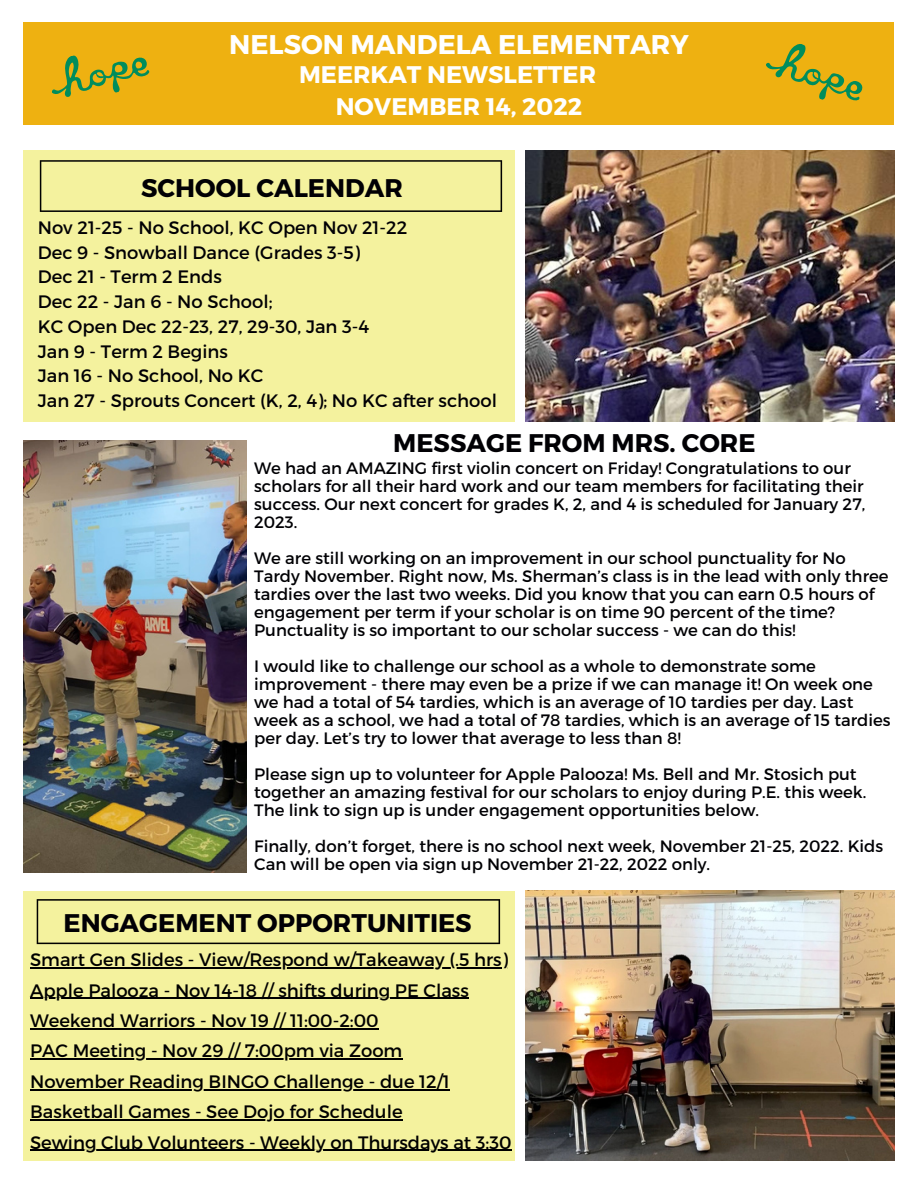
<style>
.page{position:relative;width:918px;height:1188px;background:#fff}
.page>*{position:absolute;margin:0;border:0;box-sizing:border-box;transform-origin:0 0}
.t1{font:700 27px "Montserrat";color:#fff}
.t2{font:700 25.5px "Montserrat";color:#010004}
.t3{font:700 24px "Montserrat";color:#fff}
.t4{font:18px/30.3px "Montserrat";color:#000}
.t5{font:18px/24.8px "Montserrat";color:#010004}
.t6{font:16.5px/18px "Montserrat";color:#010004}
</style>
<div class="page">
<img style="left:526px;top:151px;width:369px;height:271px">
<img style="left:23px;top:441px;width:223px;height:432px">
<img style="left:526px;top:891px;width:369px;height:270px">
<div style="left:23px;top:22px;width:871px;height:103px;background:#eeb111"></div>
<div style="left:23px;top:151px;width:492px;height:271px;background:#f4f29e"></div>
<svg style="left:40px;top:160px;width:462px;height:52px"></svg>
<div style="left:23px;top:891px;width:492px;height:270px;background:#f4f29e"></div>
<svg style="left:37px;top:899px;width:463px;height:45px"></svg>
<svg style="left:52px;top:55px;width:98px;height:42px"></svg>
<svg style="left:766px;top:44px;width:97px;height:57px"></svg>
<hr style="left:30px;top:967px;width:213px;height:2px;background:#000">
<hr style="left:243px;top:967px;width:265px;height:2px;background:#000">
<hr style="left:30px;top:998px;width:439px;height:1px;background:#000">
<hr style="left:30px;top:1028px;width:349px;height:1px;background:#000">
<hr style="left:30px;top:1059px;width:372px;height:1px;background:#000">
<hr style="left:30px;top:1089px;width:420px;height:1px;background:#000">
<hr style="left:30px;top:1119px;width:373px;height:1px;background:#000">
<hr style="left:30px;top:1150px;width:482px;height:1px;background:#000">
<h1 class="t1" style="left:229px;top:27px;width:461px">NELSON MANDELA ELEMENTARY</h1>
<h3 class="t3" style="left:299px;top:59px;width:299px">MEERKAT NEWSLETTER</h3>
<h3 class="t3" style="left:336px;top:91px;width:248px">NOVEMBER 14, 2022</h3>
<h2 class="t2" style="left:141px;top:171px;width:263px">SCHOOL CALENDAR</h2>
<p class="t5" style="left:38px;top:214px;width:461px">Nov 21-25 - No School, KC Open Nov 21-22<br>Dec 9 - Snowball Dance (Grades 3-5)<br>Dec 21 - Term 2 Ends<br>Dec 22 - Jan 6 - No School;<br>KC Open Dec 22-23, 27, 29-30, Jan 3-4<br>Jan 9 - Term 2 Begins<br>Jan 16 - No School, No KC<br>Jan 27 - Sprouts Concert (K, 2, 4); No KC after school</p>
<h2 class="t2" style="left:393px;top:426px;width:364px">MESSAGE FROM MRS. CORE</h2>
<p class="t6" style="left:254px;top:459px;width:613px">We had an AMAZING first violin concert on Friday! Congratulations to our scholars for all their hard work and our team members for facilitating their success. Our next concert for grades K, 2, and 4 is scheduled for January 27, 2023.</p>
<p class="t6" style="left:254px;top:549px;width:636px">We are still working on an improvement in our school punctuality for No Tardy November. Right now, Ms. Sherman’s class is in the lead with only three tardies over the last two weeks. Did you know that you can earn 0.5 hours of engagement per term if your scholar is on time 90 percent of the time?<br>Punctuality is so important to our scholar success - we can do this!</p>
<p class="t6" style="left:254px;top:657px;width:638px">I would like to challenge our school as a whole to demonstrate some improvement - there may even be a prize if we can manage it! On week one we had a total of 54 tardies, which is an average of 10 tardies per day. Last week as a school, we had a total of 78 tardies, which is an average of 15 tardies per day. Let’s try to lower that average to less than 8!</p>
<p class="t6" style="left:254px;top:765px;width:614px">Please sign up to volunteer for Apple Palooza! Ms. Bell and Mr. Stosich put together an amazing festival for our scholars to enjoy during P.E. this week.<br>The link to sign up is under engagement opportunities below.</p>
<p class="t6" style="left:254px;top:837px;width:631px">Finally, don’t forget, there is no school next week, November 21-25, 2022. Kids<br>Can will be open via sign up November 21-22, 2022 only.</p>
<h2 class="t2" style="left:63px;top:906px;width:410px">ENGAGEMENT OPPORTUNITIES</h2>
<p class="t4" style="left:30px;top:944px;width:483px">Smart Gen Slides - View/Respond w/Takeaway (.5 hrs)<br>Apple Palooza - Nov 14-18 // shifts during PE Class Weekend Warriors - Nov 19 // 11:00-2:00<br>PAC Meeting - Nov 29 // 7:00pm via Zoom<br>November Reading BINGO Challenge - due 12/1<br>Basketball Games - See Dojo for Schedule<br>Sewing Club Volunteers - Weekly on Thursdays at 3:30</p>
</div>
